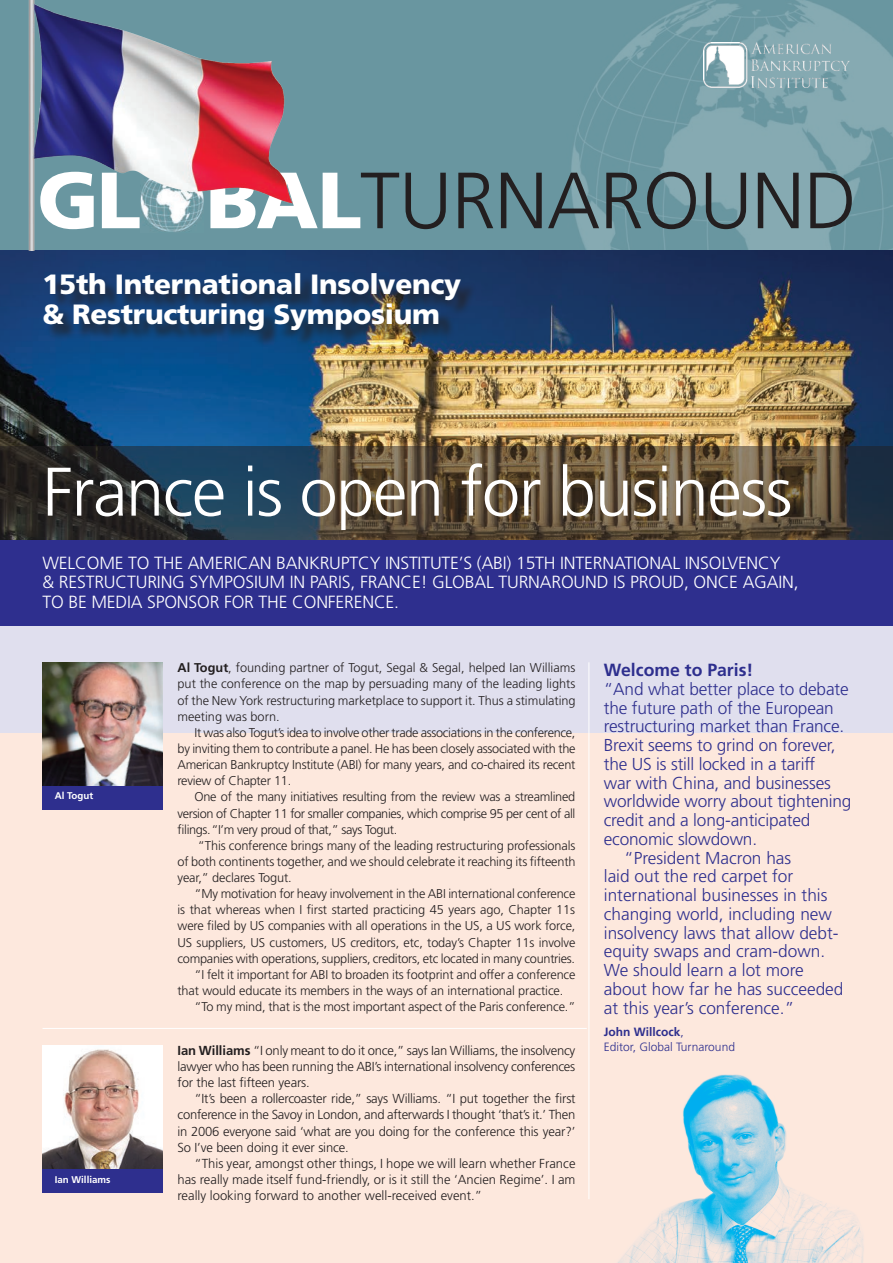
<style>
.page{position:relative;width:893px;height:1263px;background:#fff}
.page>*{position:absolute;margin:0;border:0;box-sizing:border-box;transform-origin:0 0}
.Pull-quote{font:300 79.5px "Frutiger";letter-spacing:-.01em;color:#231f20}
.Pull-quote-2{font:300 68.7px "Frutiger";letter-spacing:-.02em;color:#fff}
.Pull-quote-3{font:900 27.9px/30px "Frutiger";letter-spacing:-.01em;color:#fff}
.Pull-quote-4{font:300 17.7px/19.5px "Frutiger";letter-spacing:-.01em;color:#fff}
.Pull-quote-5{font:700 17.7px "Frutiger";color:#2e2f8e}
.Pull-quote-6{font:300 17.25px/18.8px "Frutiger";letter-spacing:-.01em;color:#2e2f8e}
.Body{font:300 13.05px/16.2px "Frutiger";letter-spacing:-.01em;color:#231f20;text-align:justify}
.Body-2{font:300 12.75px/16.2px "Frutiger";letter-spacing:-.01em;color:#231f20;text-align:justify}
.Pull-quote-7{font:300 12px/15px "Frutiger";color:#2e2f8e}
.t1{font:700 9.75px "Frutiger";color:#fff}
.s1{font-weight:900;color:#fff}
.s2{font-weight:700}
</style>
<div class="page">
<div style="left:0;top:0;width:496px;height:251px;background:#6996a0"></div>
<div style="left:0;top:621px;width:893px;height:642px;background:#e0dfee"></div>
<div style="left:0;top:734px;width:893px;height:529px;background:#fde8dd"></div>
<div style="left:492px;top:0;width:401px;height:251px;background:#6996a0"></div>
<img style="left:543px;top:0;width:350px;height:251px">
<hr style="left:589px;top:662px;width:1px;height:537px;background:#fff">
<img style="left:703px;top:43px;width:147px;height:44px">
<img style="left:43px;top:1045px;width:120px;height:124px">
<div style="left:43px;top:1169px;width:120px;height:24px;background:#2e2f8e"></div>
<hr style="left:43px;top:1028px;width:544px;height:1px;background:#fff">
<img style="left:43px;top:662px;width:120px;height:124px">
<div style="left:43px;top:786px;width:120px;height:24px;background:#2e2f8e"></div>
<img style="left:0;top:251px;width:893px;height:195px">
<svg style="left:0;top:446px;width:893px;height:94px;background:#47443c"></svg>
<div style="left:0;top:540px;width:893px;height:85px;background:#2e2f8e"></div>
<div style="left:46px;top:275px;width:430px;height:72px;background:#231f20;opacity:.75"></div>
<img style="left:0;top:0;width:348px;height:251px">
<p class="Pull-quote" style="left:37px;top:156px;width:821px"><span class="s1">GL BAL</span>TURNAROUND</p>
<p class="Pull-quote-3" style="left:43px;top:269px;width:420px">15th International Insolvency &amp; Restructuring Symposium</p>
<p class="Pull-quote-2" style="left:43px;top:453px;width:751px">France is open for business</p>
<p class="Pull-quote-4" style="left:43px;top:553px;width:758px">WELCOME TO THE AMERICAN BANKRUPTCY INSTITUTE’S (ABI) 15TH INTERNATIONAL INSOLVENCY<br>&amp; RESTRUCTURING SYMPOSIUM IN PARIS, FRANCE! GLOBAL TURNAROUND IS PROUD, ONCE AGAIN,<br>TO BE MEDIA SPONSOR FOR THE CONFERENCE.</p>
<p class="t1" style="left:55px;top:790px;width:40px">Al Togut</p>
<p class="t1" style="left:55px;top:1173px;width:57px">Ian Williams</p>
<p class="Body-2" style="left:178px;top:660px;width:400px"><span class="s2">Al Togut</span>, founding partner of Togut, Segal &amp; Segal, helped Ian Williams put the conference on the map by persuading many of the leading lights of the New York restructuring marketplace to support it. Thus a stimulating meeting was born.</p>
<p class="Body-2" style="left:178px;top:724px;width:400px;text-indent:17px">It was also Togut’s idea to involve other trade associations in the conference, by inviting them to contribute a panel. He has been closely associated with the American Bankruptcy Institute (ABI) for many years, and co-chaired its recent review of Chapter 11.</p>
<p class="Body-2" style="left:178px;top:789px;width:399px;text-indent:17px">One of the many initiatives resulting from the review was a streamlined version of Chapter 11 for smaller companies, which comprise 95 per cent of all filings.“I’m very proud of that,” says Togut.</p>
<p class="Body-2" style="left:178px;top:837px;width:400px;text-indent:20px">“This conference brings many of the leading restructuring professionals of both continents together, and we should celebrate it reaching its fifteenth year,” declares Togut.</p>
<p class="Body-2" style="left:178px;top:886px;width:399px;text-indent:17px">“My motivation for heavy involvement in the ABI international conference is that whereas when I first started practicing 45 years ago, Chapter 11s were filed by US companies with all operations in the US, a US work force, US suppliers, US customers, US creditors, etc, today’s Chapter 11s involve companies with operations, suppliers, creditors, etc located in many countries.</p>
<p class="Body-2" style="left:178px;top:966px;width:399px;text-indent:17px">“I felt it important for ABI to broaden its footprint and offer a conference that would educate its members in the ways of an international practice.</p>
<p class="Body-2" style="left:195px;top:998px;width:382px">“To my mind, that is the most important aspect of the Paris conference.”</p>
<p class="Body" style="left:178px;top:1042px;width:399px"><span class="s2">Ian Williams</span> “I only meant to do it once,” says Ian Williams, the insolvency lawyer who has been running the ABI’s international insolvency conferences for the last fifteen years.</p>
<p class="Body" style="left:178px;top:1091px;width:400px;text-indent:17px">“It’s been a rollercoaster ride,” says Williams. “I put together the first conference in the Savoy in London, and afterwards I thought ‘that’s it.’ Then in 2006 everyone said ‘what are you doing for the conference this year?’ So I’ve been doing it ever since.</p>
<p class="Body" style="left:178px;top:1155px;width:399px;text-indent:17px">“This year, amongst other things, I hope we will learn whether France has really made itself fund-friendly, or is it still the ‘Ancien Regime’. I am really looking forward to another well-received event.”</p>
<p class="Pull-quote-5" style="left:604px;top:660px;width:151px">Welcome to Paris!</p>
<p class="Pull-quote-6" style="left:604px;top:679px;width:249px">“And what better place to debate the future path of the European restructuring market than France.<br>Brexit seems to grind on forever, the US is still locked in a tariff<br>war with China, and businesses worldwide worry about tightening credit and a long-anticipated economic slowdown.</p>
<p class="Pull-quote-6" style="left:604px;top:848px;width:241px;text-indent:20px">“President Macron has<br>laid out the red carpet for international businesses in this changing world, including new insolvency laws that allow debt&shy;equity swaps and cram-down.<br>We should learn a lot more about how far he has succeeded at this year’s conference.”</p>
<p class="Pull-quote-7" style="left:604px;top:1025px;width:133px"><span class="s2">John Willcock</span>,<br>Editor, Global Turnaround</p>
</div>
